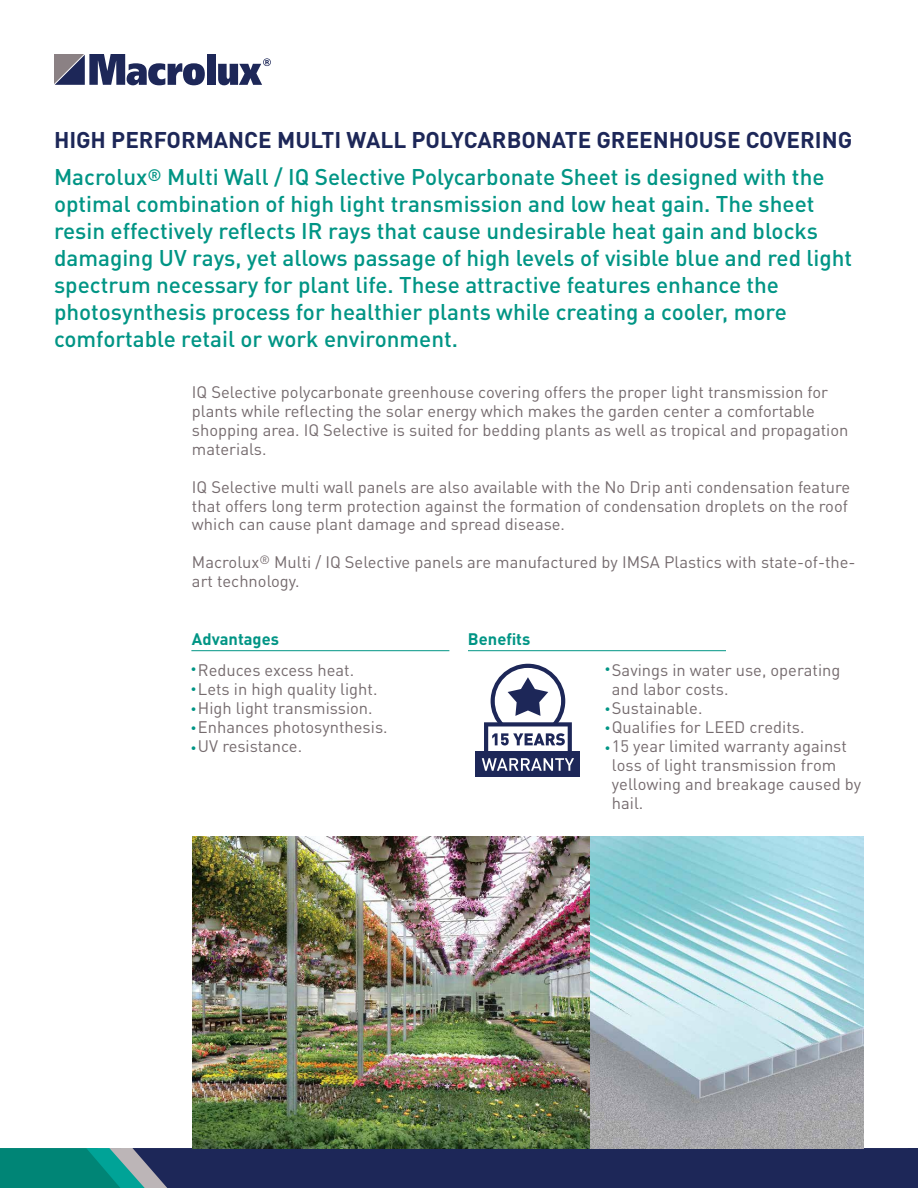
<style>
.page{position:relative;width:918px;height:1188px;background:#fff}
.page>*{position:absolute;margin:0;border:0;box-sizing:border-box;transform-origin:0 0}
.t1{font:500 22.5px/27px "DIN Pro";color:#009585}
.t2{font:16.5px/18.9px "DIN Pro";color:#756b6e}
.t3{font:700 16.5px "DIN Pro";color:#009585}
.t4{font:700 16.5px "American Typewriter";color:#009585}
.s1{font-weight:700;color:#1d2758}
.s2{font-family:"American Typewriter";font-weight:700;color:#009585}
</style>
<div class="page">
<svg style="left:0;top:1148px;width:918px;height:40px"></svg>
<div style="left:207px;top:55px;width:8px;height:30px;background:#1d2758"></div>
<svg style="left:218px;top:58px;width:53px;height:27px"></svg>
<svg style="left:54px;top:54px;width:151px;height:31px"></svg>
<hr style="left:191px;top:650px;width:258px;height:1px;background:#009585">
<hr style="left:468px;top:650px;width:258px;height:1px;background:#009585">
<div style="left:476px;top:752px;width:104px;height:25px;background:#1d2758"></div>
<svg style="left:482px;top:664px;width:92px;height:107px"></svg>
<img style="left:192px;top:837px;width:672px;height:311px">
<h1 class="t1" style="left:54px;top:121px;width:800px;line-height:37.2px"><span class="s1">HIGH PERFORMANCE MULTI WALL POLYCARBONATE GREENHOUSE COVERING<br></span>Macrolux<sup>®</sup> Multi Wall / IQ Selective Polycarbonate Sheet is designed with the</h1>
<p class="t1" style="left:54px;top:190px;width:800px">optimal combination of high light transmission and low heat gain. The sheet resin effectively reflects IR rays that cause undesirable heat gain and blocks damaging UV rays, yet allows passage of high levels of visible blue and red light spectrum necessary for plant life. These attractive features enhance the photosynthesis process for healthier plants while creating a cooler, more comfortable retail or work environment.</p>
<p class="t2" style="left:192px;top:382px;width:658px">IQ Selective polycarbonate greenhouse covering offers the proper light transmission for plants while reflecting the solar energy which makes the garden center a comfortable shopping area. IQ Selective is suited for bedding plants as well as tropical and propagation materials.</p>
<p class="t2" style="left:192px;top:477px;width:660px">IQ Selective multi wall panels are also available with the No Drip anti condensation feature that offers long term protection against the formation of condensation droplets on the roof which can cause plant damage and spread disease.</p>
<p class="t2" style="left:192px;top:552px;width:665px">Macrolux<sup>®</sup> Multi / IQ Selective panels are manufactured by IMSA Plastics with state-of-the&shy;art technology.</p>
<p class="t3" style="left:192px;top:628px;width:89px">Advantages</p>
<p class="t3" style="left:468px;top:628px;width:64px">Benefits</p>
<p class="t2" style="left:606px;top:660px;width:236px"><span class="s2">·</span>Savings in water use, operating</p>
<p class="t2" style="left:612px;top:679px;width:118px">and labor costs.</p>
<p class="t2" style="left:606px;top:698px;width:98px"><span class="s2">·</span>Sustainable.</p>
<p class="t2" style="left:606px;top:717px;width:200px"><span class="s2">·</span>Qualifies for LEED credits.</p>
<p class="t2" style="left:612px;top:736px;width:236px">15 year limited warranty against</p>
<p class="t2" style="left:612px;top:755px;width:226px">loss of light transmission from</p>
<p class="t2" style="left:612px;top:774px;width:251px">yellowing and breakage caused by</p>
<p class="t2" style="left:612px;top:792px;width:33px">hail.</p>
<p class="t2" style="left:192px;top:660px;width:164px"><span class="s2">·</span>Reduces excess heat.</p>
<p class="t2" style="left:192px;top:679px;width:187px"><span class="s2">·</span>Lets in high quality light.</p>
<p class="t2" style="left:192px;top:698px;width:182px"><span class="s2">·</span>High light transmission.</p>
<p class="t2" style="left:192px;top:717px;width:197px"><span class="s2">·</span>Enhances photosynthesis.</p>
<p class="t2" style="left:198px;top:736px;width:106px">UV resistance.</p>
<p class="t4" style="left:192px;top:734px;width:5px">·</p>
<p class="t4" style="left:606px;top:734px;width:5px">·</p>
</div>
